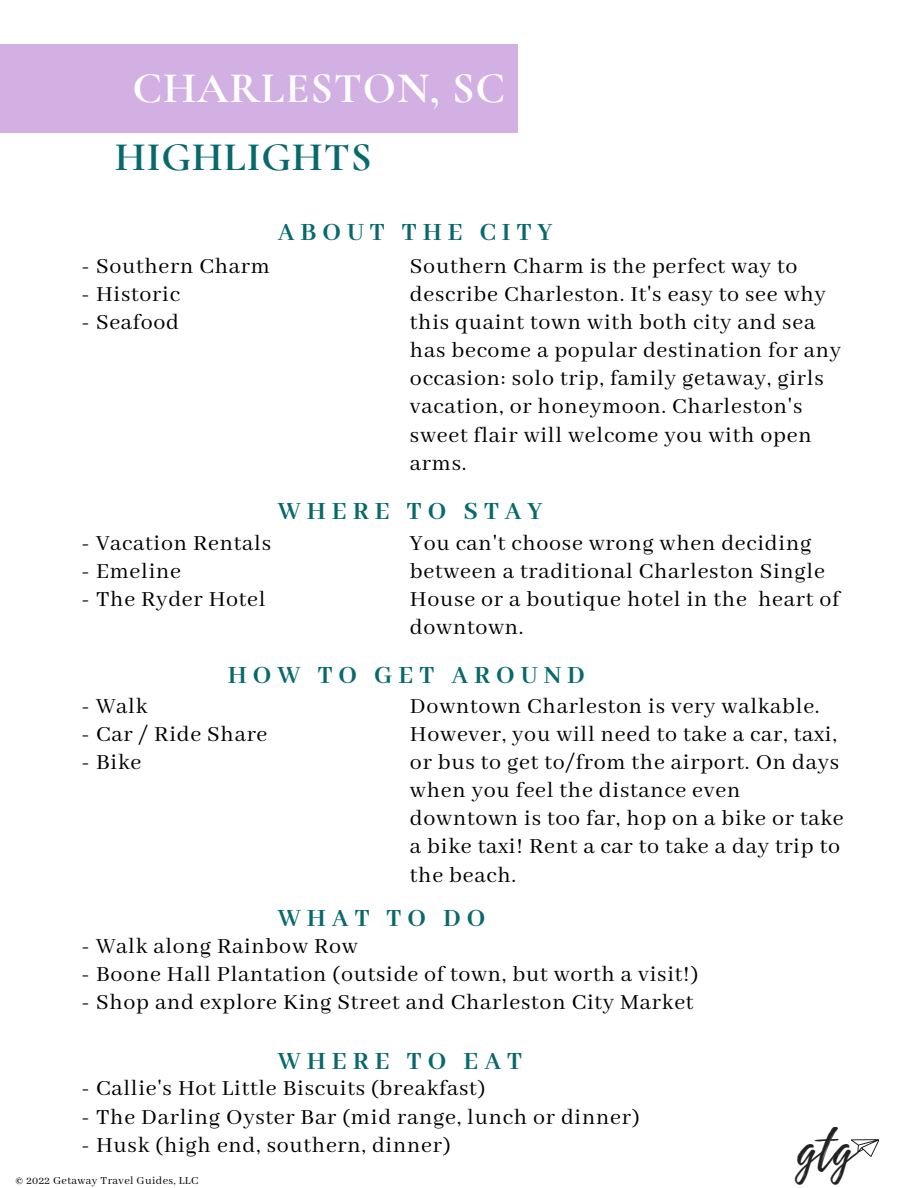
<style>
.page{position:relative;width:918px;height:1188px;background:#fff}
.page>*{position:absolute;margin:0;border:0;box-sizing:border-box;transform-origin:0 0}
.t1{font:47.85px "Playlist Script";color:#222}
.t2{font:700 43.65px "Cormorant Garamond";letter-spacing:.02em;color:#fff}
.t3{font:700 40.5px "Cormorant Garamond";letter-spacing:.02em;color:#08696d}
.t4{font:700 27px "Abhaya Libre";letter-spacing:.225em;color:#08696d}
.t5{font:24px/28.2px "Abhaya Libre";letter-spacing:.03em;color:#000}
.t6{font:12px "Abhaya Libre";letter-spacing:.03em;color:#000}
</style>
<div class="page">
<div style="left:0;top:44px;width:518px;height:89px;background:#d2b0e4"></div>
<svg style="left:851px;top:1139px;width:28px;height:18px"></svg>
<h2 class="t2" style="left:132px;top:62px;width:374px">CHARLESTON, SC</h2>
<h3 class="t3" style="left:115px;top:133px;width:258px">HIGHLIGHTS</h3>
<p class="t5" style="left:82px;top:253px;width:189px">- Southern Charm</p>
<p class="t5" style="left:82px;top:281px;width:99px">- Historic</p>
<p class="t5" style="left:82px;top:309px;width:99px">- Seafood</p>
<p class="t4" style="left:278px;top:217px;width:276px">ABOUT THE CITY</p>
<p class="t5" style="left:410px;top:253px;width:433px">Southern Charm is the perfect way to describe Charleston. It's easy to see why this quaint town with both city and sea has become a popular destination for any occasion: solo trip, family getaway, girls vacation, or honeymoon. Charleston's sweet flair will welcome you with open arms.</p>
<p class="t4" style="left:278px;top:496px;width:266px">WHERE TO STAY</p>
<p class="t5" style="left:82px;top:530px;width:191px">- Vacation Rentals</p>
<p class="t5" style="left:82px;top:558px;width:101px">- Emeline</p>
<p class="t5" style="left:82px;top:586px;width:185px">- The Ryder Hotel</p>
<p class="t5" style="left:410px;top:530px;width:431px">You can't choose wrong when deciding between a traditional Charleston Single<br>House or a boutique hotel in the heart of downtown.</p>
<p class="t4" style="left:228px;top:661px;width:359px">HOW TO GET AROUND</p>
<p class="t5" style="left:82px;top:693px;width:67px">- Walk</p>
<p class="t5" style="left:82px;top:721px;width:187px">- Car / Ride Share</p>
<p class="t5" style="left:82px;top:749px;width:61px">- Bike</p>
<p class="t5" style="left:410px;top:693px;width:435px">Downtown Charleston is very walkable.<br>However, you will need to take a car, taxi, or bus to get to/from the airport. On days when you feel the distance even downtown is too far, hop on a bike or take a bike taxi! Rent a car to take a day trip to the beach.</p>
<p class="t4" style="left:278px;top:903px;width:209px">WHAT TO DO</p>
<p class="t5" style="left:82px;top:933px;width:277px">- Walk along Rainbow Row</p>
<p class="t5" style="left:82px;top:961px;width:618px">- Boone Hall Plantation (outside of town, but worth a visit!)</p>
<p class="t5" style="left:82px;top:989px;width:613px">- Shop and explore King Street and Charleston City Market</p>
<p class="t4" style="left:278px;top:1046px;width:246px">WHERE TO EAT</p>
<p class="t5" style="left:82px;top:1075px;width:405px">- Callie's Hot Little Biscuits (breakfast)</p>
<p class="t5" style="left:82px;top:1104px;width:559px">- The Darling Oyster Bar (mid range, lunch or dinner)</p>
<p class="t5" style="left:82px;top:1132px;width:370px">- Husk (high end, southern, dinner)</p>
<p class="t6" style="left:16px;top:1174px;width:184px">© 2022 Getaway Travel Guides, LLC</p>
<h1 class="t1" style="left:798px;top:1115px;width:58px">gtg</h1>
</div>
